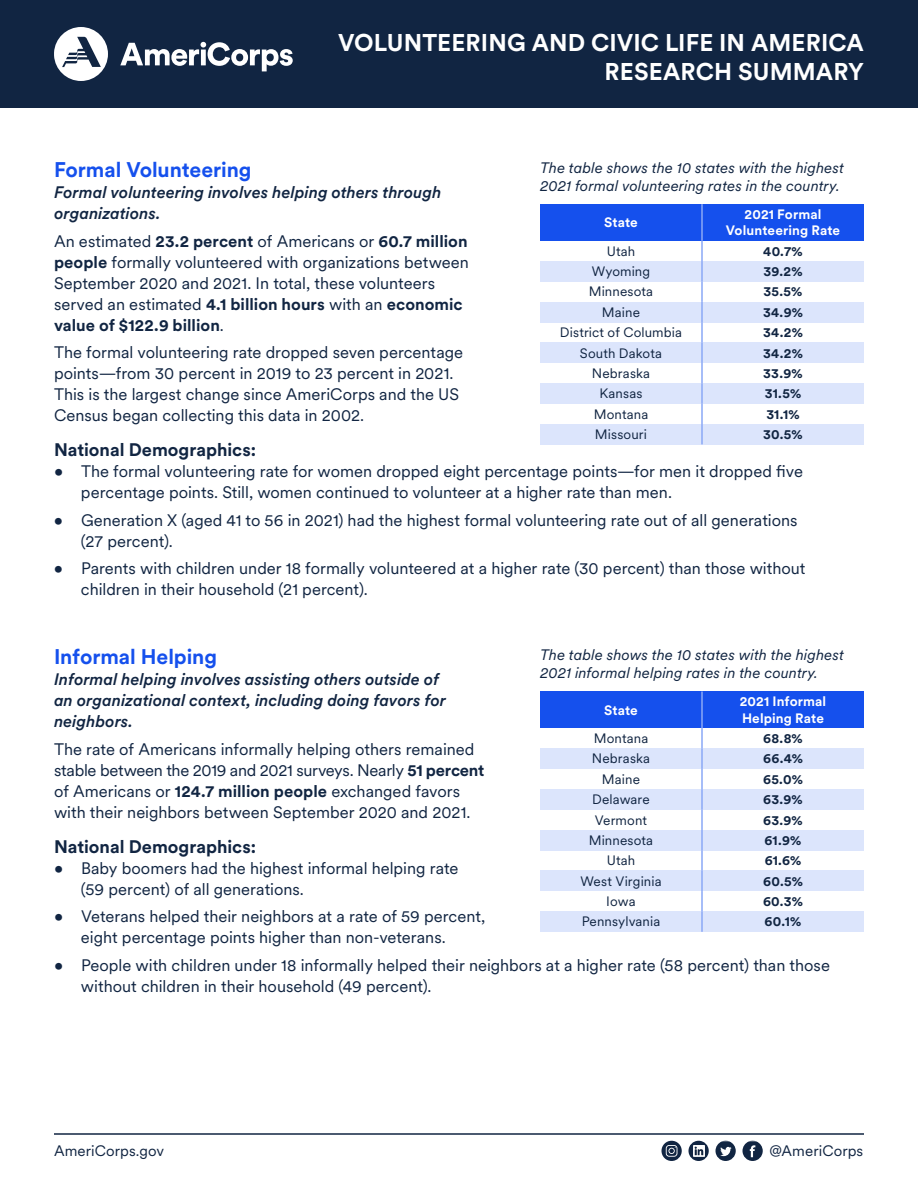
<style>
.page{position:relative;width:918px;height:1188px;background:#fff}
.page>*{position:absolute;margin:0;border:0;box-sizing:border-box;transform-origin:0 0}
.t1{font:700 24px/28.8px "Circular XX";letter-spacing:.005em;color:#fff;text-align:right}
.t2{font:700 21px "Circular XX";letter-spacing:-.005em;color:#1550ed}
.t3{font:700 18px "Circular XX";color:#112542}
.t4{font:16.5px/21px "Circular XX";color:#112542}
.t5{font:italic 500 16.5px/21px "Circular XX";color:#112542}
.t6{font:italic 15px "Circular XX";letter-spacing:.005em;color:#112542}
.t7{font:15px "Circular XX";letter-spacing:.005em;color:#112542}
.t8{font:13.5px "Circular XX";letter-spacing:.01em;color:#112542}
.t9{font:700 13.5px "Circular XX";letter-spacing:.015em;color:#112542}
.t10{font:700 13.5px/16.2px "Circular XX";letter-spacing:.01em;color:#fff;text-align:center}
.s1{font-weight:700}
</style>
<div class="page">
<hr style="left:54px;top:1133px;width:810px;height:2px;background:#112542">
<svg style="left:716px;top:1141px;width:20px;height:20px"></svg>
<svg style="left:743px;top:1141px;width:20px;height:20px"></svg>
<svg style="left:689px;top:1141px;width:20px;height:20px"></svg>
<svg style="left:693px;top:1145px;width:11px;height:11px"></svg>
<svg style="left:662px;top:1141px;width:20px;height:20px"></svg>
<div style="left:540px;top:204px;width:162px;height:37px;background:#1550ed"></div>
<div style="left:702px;top:204px;width:162px;height:37px;background:#1550ed"></div>
<div style="left:540px;top:261px;width:162px;height:20px;background:#dce5fc"></div>
<div style="left:702px;top:261px;width:162px;height:20px;background:#dce5fc"></div>
<div style="left:540px;top:302px;width:162px;height:20px;background:#dce5fc"></div>
<div style="left:702px;top:302px;width:162px;height:20px;background:#dce5fc"></div>
<div style="left:540px;top:343px;width:162px;height:20px;background:#dce5fc"></div>
<div style="left:702px;top:343px;width:162px;height:20px;background:#dce5fc"></div>
<div style="left:540px;top:383px;width:162px;height:21px;background:#dce5fc"></div>
<div style="left:702px;top:383px;width:162px;height:21px;background:#dce5fc"></div>
<div style="left:540px;top:424px;width:162px;height:20px;background:#dce5fc"></div>
<div style="left:702px;top:424px;width:162px;height:20px;background:#dce5fc"></div>
<hr style="left:701px;top:204px;width:2px;height:37px;background:#8aa8f6">
<hr style="left:701px;top:241px;width:2px;height:20px;background:#8aa8f6">
<hr style="left:701px;top:261px;width:2px;height:20px;background:#8aa8f6">
<hr style="left:701px;top:281px;width:2px;height:21px;background:#8aa8f6">
<hr style="left:701px;top:302px;width:2px;height:20px;background:#8aa8f6">
<hr style="left:701px;top:322px;width:2px;height:21px;background:#8aa8f6">
<hr style="left:701px;top:343px;width:2px;height:20px;background:#8aa8f6">
<hr style="left:701px;top:363px;width:2px;height:20px;background:#8aa8f6">
<hr style="left:701px;top:383px;width:2px;height:21px;background:#8aa8f6">
<hr style="left:701px;top:404px;width:2px;height:20px;background:#8aa8f6">
<hr style="left:701px;top:424px;width:2px;height:20px;background:#8aa8f6">
<div style="left:540px;top:692px;width:162px;height:36px;background:#1550ed"></div>
<div style="left:702px;top:692px;width:162px;height:36px;background:#1550ed"></div>
<div style="left:540px;top:748px;width:162px;height:21px;background:#dce5fc"></div>
<div style="left:702px;top:748px;width:162px;height:21px;background:#dce5fc"></div>
<div style="left:540px;top:789px;width:162px;height:21px;background:#dce5fc"></div>
<div style="left:702px;top:789px;width:162px;height:21px;background:#dce5fc"></div>
<div style="left:540px;top:830px;width:162px;height:20px;background:#dce5fc"></div>
<div style="left:702px;top:830px;width:162px;height:20px;background:#dce5fc"></div>
<div style="left:540px;top:871px;width:162px;height:20px;background:#dce5fc"></div>
<div style="left:702px;top:871px;width:162px;height:20px;background:#dce5fc"></div>
<div style="left:540px;top:911px;width:162px;height:21px;background:#dce5fc"></div>
<div style="left:702px;top:911px;width:162px;height:21px;background:#dce5fc"></div>
<hr style="left:701px;top:692px;width:2px;height:36px;background:#8aa8f6">
<hr style="left:701px;top:728px;width:2px;height:20px;background:#8aa8f6">
<hr style="left:701px;top:748px;width:2px;height:21px;background:#8aa8f6">
<hr style="left:701px;top:769px;width:2px;height:20px;background:#8aa8f6">
<hr style="left:701px;top:789px;width:2px;height:21px;background:#8aa8f6">
<hr style="left:701px;top:810px;width:2px;height:20px;background:#8aa8f6">
<hr style="left:701px;top:830px;width:2px;height:20px;background:#8aa8f6">
<hr style="left:701px;top:850px;width:2px;height:21px;background:#8aa8f6">
<hr style="left:701px;top:871px;width:2px;height:20px;background:#8aa8f6">
<hr style="left:701px;top:891px;width:2px;height:20px;background:#8aa8f6">
<hr style="left:701px;top:911px;width:2px;height:21px;background:#8aa8f6">
<div style="left:0;top:0;width:918px;height:108px;background:#112542"></div>
<svg style="left:54px;top:27px;width:54px;height:54px"></svg>
<svg style="left:120px;top:42px;width:173px;height:29px"></svg>
<h1 class="t1" style="left:338px;top:28px;width:527px">VOLUNTEERING AND CIVIC LIFE IN AMERICA<br>RESEARCH SUMMARY</h1>
<h2 class="t2" style="left:54px;top:155px;width:199px">Formal Volunteering</h2>
<p class="t5" style="left:54px;top:181px;width:389px">Formal volunteering involves helping others through organizations.</p>
<p class="t4" style="left:54px;top:230px;width:416px">An estimated <span class="s1">23.2 percent</span> of Americans or <span class="s1">60.7 million people</span> formally volunteered with organizations between September 2020 and 2021. In total, these volunteers served an estimated <span class="s1">4.1 billion hours</span> with an <span class="s1">economic value of $122.9 billion</span>.</p>
<p class="t4" style="left:54px;top:341px;width:411px">The formal volunteering rate dropped seven percentage points—from 30 percent in 2019 to 23 percent in 2021.<br>This is the largest change since AmeriCorps and the US Census began collecting this data in 2002.</p>
<p class="t3" style="left:54px;top:437px;width:204px">National Demographics:</p>
<p class="t4" style="left:54px;top:460px;width:750px">• The formal volunteering rate for women dropped eight percentage points—for men it dropped five</p>
<p class="t4" style="left:81px;top:481px;width:593px">percentage points. Still, women continued to volunteer at a higher rate than men.</p>
<p class="t4" style="left:54px;top:509px;width:745px">• Generation X (aged 41 to 56 in 2021) had the highest formal volunteering rate out of all generations</p>
<p class="t4" style="left:54px;top:557px;width:753px">• Parents with children under 18 formally volunteered at a higher rate (30 percent) than those without</p>
<p class="t6" style="left:540px;top:157px;width:306px">The table shows the 10 states with the highest</p>
<p class="t6" style="left:540px;top:175px;width:301px">2021 formal volunteering rates in the country.</p>
<p class="t10" style="left:604px;top:214px;width:35px">State</p>
<p class="t10" style="left:726px;top:206px;width:116px">2021 Formal<br>Volunteering Rate</p>
<p class="t8" style="left:607px;top:242px;width:30px">Utah</p>
<p class="t9" style="left:763px;top:242px;width:41px">40.7%</p>
<p class="t8" style="left:592px;top:262px;width:60px">Wyoming</p>
<p class="t9" style="left:763px;top:262px;width:41px">39.2%</p>
<p class="t8" style="left:589px;top:283px;width:66px">Minnesota</p>
<p class="t9" style="left:764px;top:282px;width:40px">35.5%</p>
<p class="t8" style="left:602px;top:303px;width:40px">Maine</p>
<p class="t9" style="left:763px;top:303px;width:41px">34.9%</p>
<p class="t8" style="left:560px;top:323px;width:124px">District of Columbia</p>
<p class="t9" style="left:763px;top:323px;width:41px">34.2%</p>
<p class="t8" style="left:580px;top:344px;width:84px">South Dakota</p>
<p class="t9" style="left:763px;top:344px;width:41px">34.2%</p>
<p class="t8" style="left:592px;top:364px;width:60px">Nebraska</p>
<p class="t9" style="left:763px;top:364px;width:41px">33.9%</p>
<p class="t8" style="left:600px;top:385px;width:44px">Kansas</p>
<p class="t9" style="left:765px;top:384px;width:38px">31.5%</p>
<p class="t8" style="left:594px;top:405px;width:56px">Montana</p>
<p class="t9" style="left:766px;top:405px;width:35px">31.1%</p>
<p class="t8" style="left:595px;top:425px;width:54px">Missouri</p>
<p class="t9" style="left:763px;top:425px;width:41px">30.5%</p>
<p class="t4" style="left:81px;top:530px;width:93px">(27 percent).</p>
<p class="t4" style="left:81px;top:578px;width:288px">children in their household (21 percent).</p>
<p class="t2" style="left:54px;top:642px;width:165px">Informal Helping</p>
<p class="t5" style="left:54px;top:668px;width:394px">Informal helping involves assisting others outside of an organizational context, including doing favors for neighbors.</p>
<p class="t4" style="left:54px;top:738px;width:432px">The rate of Americans informally helping others remained stable between the 2019 and 2021 surveys. Nearly <span class="s1">51 percent </span>of Americans or <span class="s1">124.7 million people</span> exchanged favors with their neighbors between September 2020 and 2021.</p>
<p class="t3" style="left:54px;top:834px;width:204px">National Demographics:</p>
<p class="t4" style="left:81px;top:857px;width:379px;text-indent:-27px">• Baby boomers had the highest informal helping rate (59 percent) of all generations.</p>
<p class="t4" style="left:81px;top:905px;width:406px;text-indent:-27px">• Veterans helped their neighbors at a rate of 59 percent, eight percentage points higher than non-veterans.</p>
<p class="t4" style="left:54px;top:954px;width:777px">• People with children under 18 informally helped their neighbors at a higher rate (58 percent) than those</p>
<p class="t4" style="left:81px;top:975px;width:352px">without children in their household (49 percent).</p>
<p class="t6" style="left:540px;top:645px;width:306px">The table shows the 10 states with the highest</p>
<p class="t6" style="left:540px;top:663px;width:279px">2021 informal helping rates in the country.</p>
<p class="t10" style="left:604px;top:701px;width:35px">State</p>
<p class="t10" style="left:740px;top:693px;width:88px;text-align:left">2021 Informal<br>Helping Rate</p>
<p class="t8" style="left:594px;top:729px;width:56px">Montana</p>
<p class="t9" style="left:763px;top:729px;width:41px">68.8%</p>
<p class="t8" style="left:592px;top:750px;width:60px">Nebraska</p>
<p class="t9" style="left:763px;top:749px;width:41px">66.4%</p>
<p class="t8" style="left:602px;top:770px;width:40px">Maine</p>
<p class="t9" style="left:763px;top:770px;width:41px">65.0%</p>
<p class="t8" style="left:592px;top:790px;width:59px">Delaware</p>
<p class="t9" style="left:763px;top:790px;width:41px">63.9%</p>
<p class="t8" style="left:595px;top:811px;width:54px">Vermont</p>
<p class="t9" style="left:763px;top:811px;width:41px">63.9%</p>
<p class="t8" style="left:589px;top:831px;width:66px">Minnesota</p>
<p class="t9" style="left:765px;top:831px;width:38px">61.9%</p>
<p class="t8" style="left:607px;top:852px;width:30px">Utah</p>
<p class="t9" style="left:765px;top:851px;width:38px">61.6%</p>
<p class="t8" style="left:580px;top:872px;width:83px">West Virginia</p>
<p class="t9" style="left:763px;top:872px;width:41px">60.5%</p>
<p class="t8" style="left:606px;top:892px;width:31px">Iowa</p>
<p class="t9" style="left:763px;top:892px;width:41px">60.3%</p>
<p class="t8" style="left:582px;top:913px;width:80px">Pennsylvania</p>
<p class="t9" style="left:765px;top:912px;width:38px">60.1%</p>
<p class="t7" style="left:54px;top:1141px;width:112px">AmeriCorps.gov</p>
<p class="t7" style="left:770px;top:1141px;width:95px">@AmeriCorps</p>
</div>
